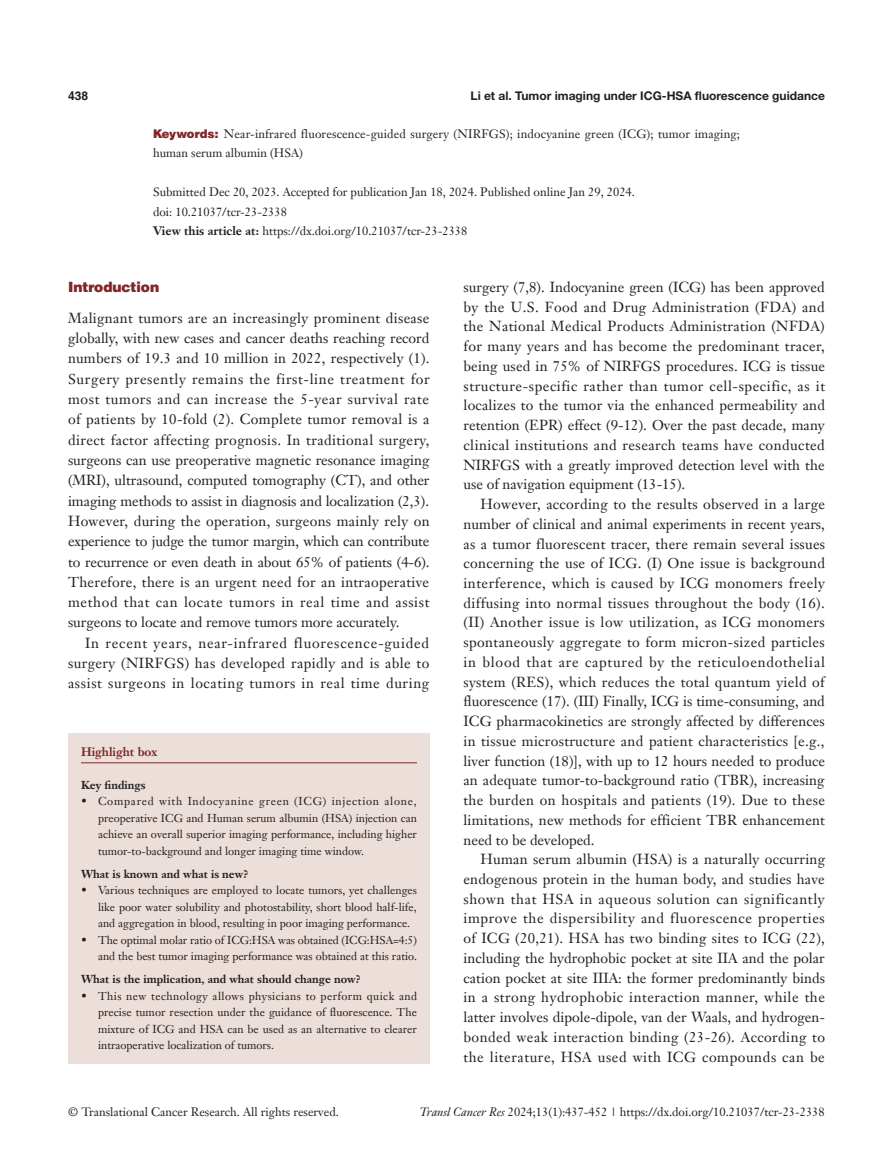
<style>
.page{position:relative;width:893px;height:1170px;background:#fff}
.page>*{position:absolute;margin:0;border:0;box-sizing:border-box;transform-origin:0 0}
.t1{font:14.25px/19.6px "Janson Text LT";letter-spacing:.015em;color:#231f20;text-align:justify}
._1ji-zhengti{font:900 14.25px "Helvetica";color:#812627}
.A-Keywords{font:12px/19.5px "Janson Text LT";color:#231f20}
.A-time{font:12px "Janson Text LT";color:#231f20}
.A-View_this_article{font:12px "Janson Text LT";color:#231f20}
.t2{font:700 12px "Helvetica Neue LT Pro";color:#231f20}
.A-doi{font:12px "Janson Text LT";color:#231f20}
.Cite{font:700 12px "Janson Text LT";color:#812627}
.t3{font:700 12px "Helvetica";color:#231f20}
.box-zhengwen{font:11.25px/16.5px "Janson Text LT";color:#231f20;text-align:justify}
.box-biaoti-1_5mm{font:700 11.25px "Janson Text LT";color:#231f20}
.box-biaoti{font:700 11.25px "Janson Text LT";color:#231f20}
.s1{font-family:"Helvetica AME";color:#812627}
.s2{font-weight:700}
.s3{font-style:italic}
</style>
<div class="page">
<div style="left:68px;top:733px;width:362px;height:330px;background:#ecdfd9"></div>
<hr style="left:81px;top:762px;width:336px;height:1px;background:#812627">
<p class="t3" style="left:68px;top:88px;width:22px">438</p>
<p class="t2" style="left:471px;top:88px;width:356px">Li et al. Tumor imaging under ICG-HSA fluorescence guidance</p>
<p class="A-Keywords" style="left:153px;top:124px;width:588px"><span class="s1">Keywords:</span> Near-infrared fluorescence-guided surgery (NIRFGS); indocyanine green (ICG); tumor imaging; human serum albumin (HSA)</p>
<p class="A-time" style="left:153px;top:185px;width:483px">Submitted Dec 20, 2023. Accepted for publication Jan 18, 2024. Published online Jan 29, 2024.</p>
<p class="A-doi" style="left:153px;top:204px;width:135px">doi: 10.21037/tcr-23-2338</p>
<p class="A-View_this_article" style="left:153px;top:224px;width:316px"><span class="s2">View this article at:</span> https://dx.doi.org/10.21037/tcr-23-2338</p>
<p class="_1ji-zhengti" style="left:68px;top:278px;width:93px">Introduction</p>
<p class="t1" style="left:68px;top:307px;width:363px;line-height:20.2px">Malignant tumors are an increasingly prominent disease globally, with new cases and cancer deaths reaching record numbers of 19.3 and 10 million in 2022, respectively (1).<br>Surgery presently remains the first-line treatment for most tumors and can increase the 5-year survival rate of patients by 10-fold (2). Complete tumor removal is a direct factor affecting prognosis. In traditional surgery, surgeons can use preoperative magnetic resonance imaging (MRI), ultrasound, computed tomography (CT), and other imaging methods to assist in diagnosis and localization (2,3).<br>However, during the operation, surgeons mainly rely on experience to judge the tumor margin, which can contribute to recurrence or even death in about 65% of patients (4-6).<br>Therefore, there is an urgent need for an intraoperative method that can locate tumors in real time and assist surgeons to locate and remove tumors more accurately.</p>
<p class="t1" style="left:68px;top:632px;width:363px;line-height:20.2px;text-indent:17px">In recent years, near-infrared fluorescence-guided surgery (NIRFGS) has developed rapidly and is able to assist surgeons in locating tumors in real time during</p>
<p class="Cite" style="left:81px;top:744px;width:78px">Highlight box</p>
<p class="box-biaoti" style="left:81px;top:777px;width:66px">Key findings</p>
<p class="box-zhengwen" style="left:98px;top:793px;width:320px;text-indent:-17px">• Compared with Indocyanine green (ICG) injection alone, preoperative ICG and Human serum albumin (HSA) injection can achieve an overall superior imaging performance, including higher tumor-to-background and longer imaging time window.</p>
<p class="box-biaoti-1_5mm" style="left:81px;top:866px;width:169px">What is known and what is new?</p>
<p class="box-zhengwen" style="left:98px;top:882px;width:320px;text-indent:-17px">• Various techniques are employed to locate tumors, yet challenges like poor water solubility and photostability, short blood half-life, and aggregation in blood, resulting in poor imaging performance.</p>
<p class="box-zhengwen" style="left:81px;top:931px;width:338px;text-align:right">• The optimal molar ratio of ICG:HSA was obtained (ICG:HSA=4:5) and the best tumor imaging performance was obtained at this ratio.</p>
<p class="box-biaoti-1_5mm" style="left:81px;top:971px;width:281px">What is the implication, and what should change now?</p>
<p class="box-zhengwen" style="left:98px;top:987px;width:321px;text-indent:-17px">• This new technology allows physicians to perform quick and precise tumor resection under the guidance of fluorescence. The mixture of ICG and HSA can be used as an alternative to clearer intraoperative localization of tumors.</p>
<p class="t1" style="left:463px;top:277px;width:363px">surgery (7,8). Indocyanine green (ICG) has been approved by the U.S. Food and Drug Administration (FDA) and the National Medical Products Administration (NFDA) for many years and has become the predominant tracer, being used in 75% of NIRFGS procedures. ICG is tissue structure-specific rather than tumor cell-specific, as it localizes to the tumor via the enhanced permeability and retention (EPR) effect (9-12). Over the past decade, many clinical institutions and research teams have conducted NIRFGS with a greatly improved detection level with the use of navigation equipment (13-15).</p>
<p class="t1" style="left:463px;top:494px;width:363px;text-indent:17px">However, according to the results observed in a large number of clinical and animal experiments in recent years, as a tumor fluorescent tracer, there remain several issues concerning the use of ICG. (I) One issue is background interference, which is caused by ICG monomers freely diffusing into normal tissues throughout the body (16). (II) Another issue is low utilization, as ICG monomers spontaneously aggregate to form micron-sized particles in blood that are captured by the reticuloendothelial system (RES), which reduces the total quantum yield of fluorescence (17). (III) Finally, ICG is time-consuming, and ICG pharmacokinetics are strongly affected by differences in tissue microstructure and patient characteristics [e.g., liver function (18)], with up to 12 hours needed to produce an adequate tumor-to-background ratio (TBR), increasing the burden on hospitals and patients (19). Due to these limitations, new methods for efficient TBR enhancement need to be developed.</p>
<p class="t1" style="left:463px;top:849px;width:363px;text-indent:17px">Human serum albumin (HSA) is a naturally occurring endogenous protein in the human body, and studies have shown that HSA in aqueous solution can significantly improve the dispersibility and fluorescence properties of ICG (20,21). HSA has two binding sites to ICG (22), including the hydrophobic pocket at site IIA and the polar cation pocket at site IIIA: the former predominantly binds in a strong hydrophobic interaction manner, while the latter involves dipole-dipole, van der Waals, and hydrogen&shy;bonded weak interaction binding (23-26). According to the literature, HSA used with ICG compounds can be</p>
<p class="A-Keywords" style="left:68px;top:1102px;width:272px">© Translational Cancer Research. All rights reserved.</p>
<p class="A-Keywords" style="left:420px;top:1102px;width:406px"><span class="s3">Transl Cancer Res</span> 2024;13(1):437-452 | https://dx.doi.org/10.21037/tcr-23-2338</p>
</div>
